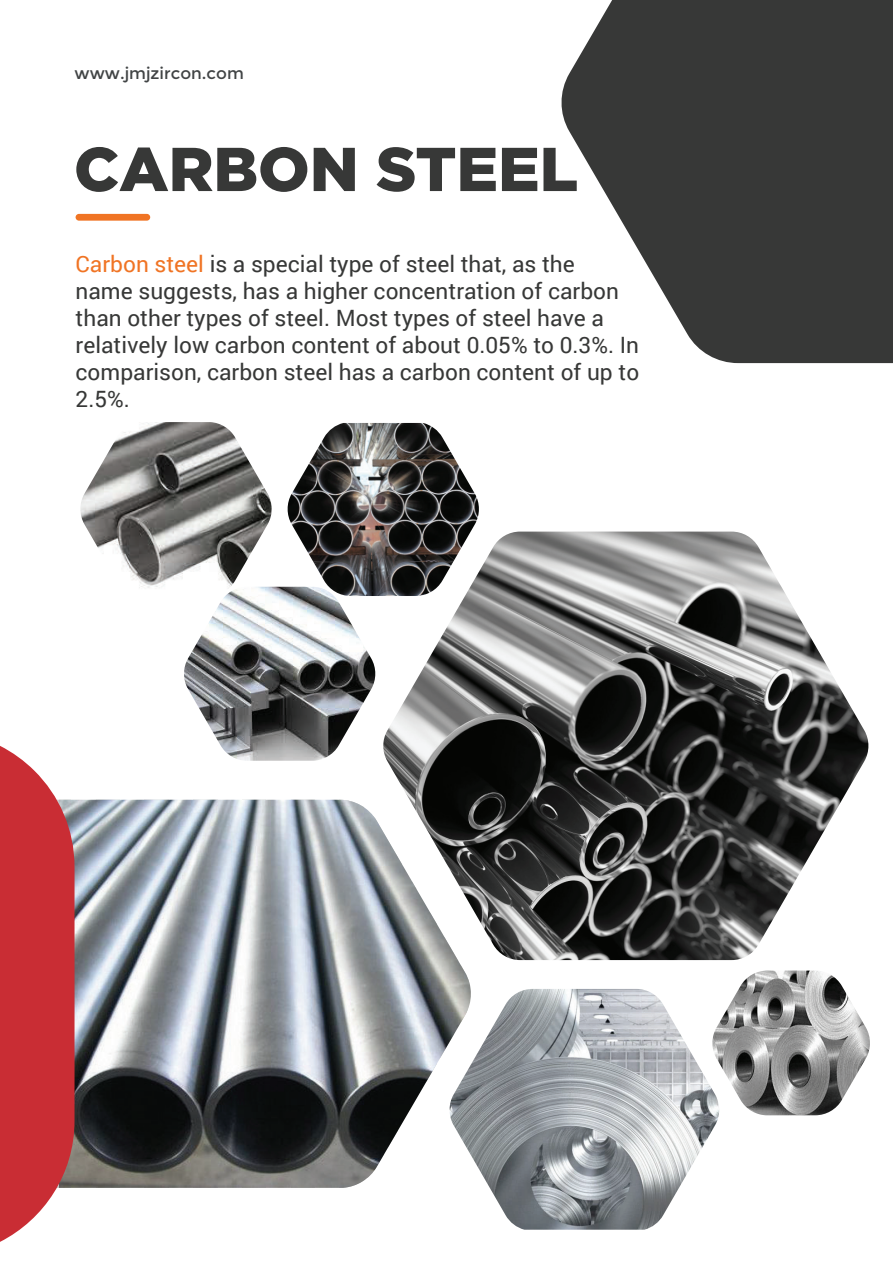
<style>
.page{position:relative;width:893px;height:1263px;background:#fff}
.page>*{position:absolute;margin:0;border:0;box-sizing:border-box;transform-origin:0 0}
.t1{font:900 61.8px "Gotham";color:#373837}
.t2{font:22.5px/27px "Roboto";color:#373837}
.t3{font:16.5px "Montserrat";color:#414445}
.s1{color:#f07424}
</style>
<div class="page">
<svg style="left:561px;top:0;width:332px;height:363px;fill:#373837"></svg>
<div style="left:76px;top:214px;width:74px;height:7px;background:#f07424;border-radius:3px"></div>
<img style="left:75px;top:800px;width:396px;height:388px">
<svg style="left:0;top:746px;width:75px;height:496px;background:#ce474d"></svg>
<img style="left:184px;top:587px;width:192px;height:174px">
<img style="left:448px;top:989px;width:271px;height:241px">
<img style="left:712px;top:970px;width:158px;height:145px">
<img style="left:80px;top:422px;width:193px;height:174px">
<img style="left:286px;top:423px;width:193px;height:173px">
<img style="left:382px;top:532px;width:487px;height:428px">
<p class="t3" style="left:75px;top:64px;width:171px">www.jmjzircon.com</p>
<h1 class="t1" style="left:74px;top:133px;width:506px">CARBON STEEL</h1>
<p class="t2" style="left:76px;top:250px;width:565px"><span class="s1">Carbon steel</span> is a special type of steel that, as the<br>name suggests, has a higher concentration of carbon than other types of steel. Most types of steel have a relatively low carbon content of about 0.05% to 0.3%. In comparison, carbon steel has a carbon content of up to 2.5%.</p>
</div>
